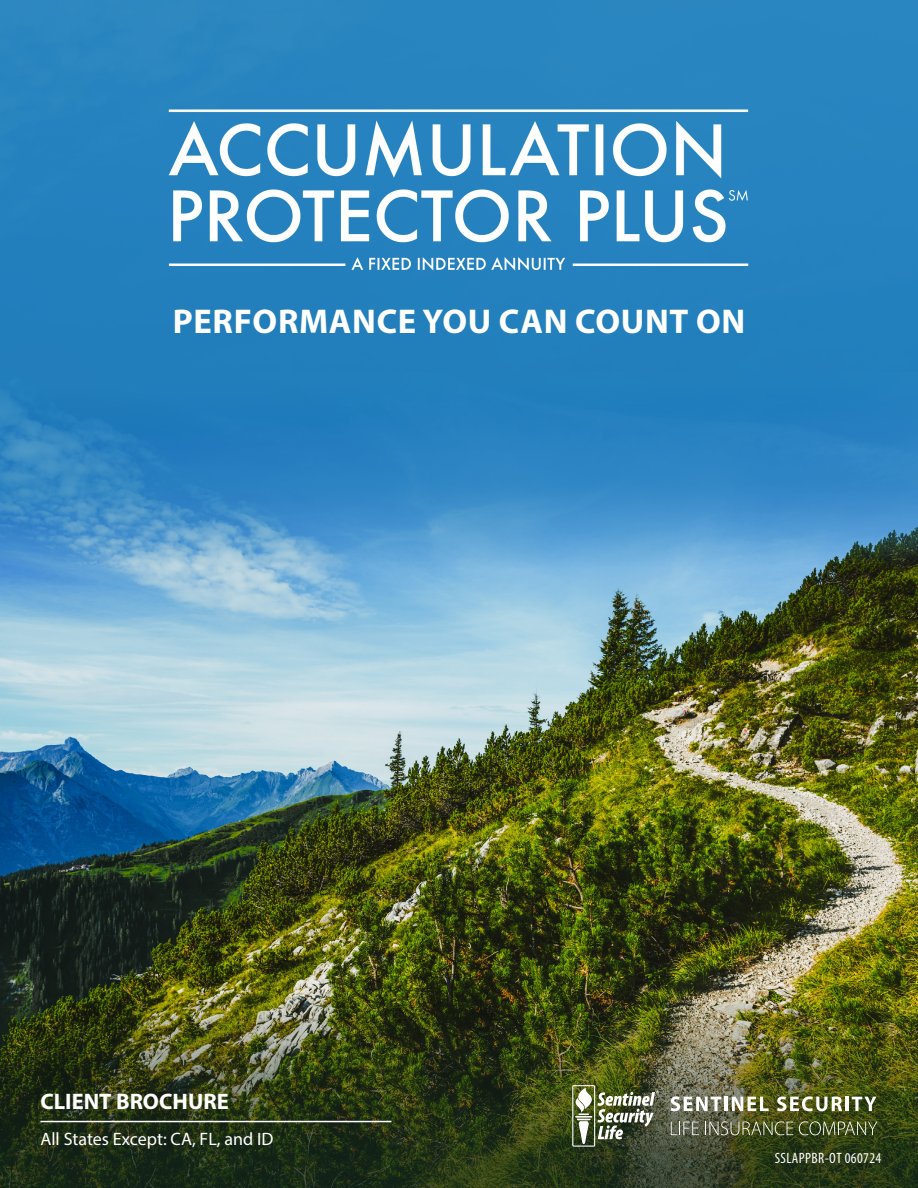
<style>
.page{position:relative;width:918px;height:1188px;background:#fff}
.page>*{position:absolute;margin:0;border:0;box-sizing:border-box;transform-origin:0 0}
.t1{font:700 34.5px "Myriad Pro";letter-spacing:.02em;color:#fff}
.t2{font:700 22.5px "Myriad Pro";color:#fff}
.t3{font:18px "Myriad Pro";color:#fff}
.Paragraph_Subhead{font:condensed 15px "Myriad Pro";letter-spacing:.025em;color:#fff}
</style>
<div class="page">
<img style="left:0;top:568px;width:918px;height:377px">
<img style="left:0;top:945px;width:918px;height:243px">
<hr style="left:40px;top:1121px;width:351px;height:1px;background:#fff">
<img style="left:572px;top:1085px;width:87px;height:62px">
<svg style="left:671px;top:1096px;width:50px;height:15px"></svg>
<hr style="left:725px;top:1097px;width:3px;height:14px;background:#fff">
<svg style="left:732px;top:1097px;width:37px;height:14px"></svg>
<svg style="left:777px;top:1096px;width:65px;height:15px"></svg>
<hr style="left:845px;top:1097px;width:4px;height:14px;background:#fff">
<svg style="left:852px;top:1097px;width:24px;height:14px"></svg>
<svg style="left:671px;top:1122px;width:28px;height:13px"></svg>
<svg style="left:705px;top:1121px;width:88px;height:14px"></svg>
<svg style="left:799px;top:1121px;width:78px;height:14px"></svg>
<svg style="left:0;top:450px;width:918px;height:118px;background:#4591c9"></svg>
<div style="left:0;top:0;width:918px;height:450px;background:#2583be"></div>
<img style="left:168px;top:109px;width:581px;height:162px">
<p class="t1" style="left:173px;top:299px;width:574px">PERFORMANCE YOU CAN COUNT ON</p>
<p class="t2" style="left:40px;top:1087px;width:190px">CLIENT BROCHURE</p>
<p class="t3" style="left:40px;top:1128px;width:234px">All States Except: CA, FL, and ID</p>
<p class="Paragraph_Subhead" style="left:775px;top:1149px;width:108px">SSLAPPBR-OT 060724</p>
</div>
